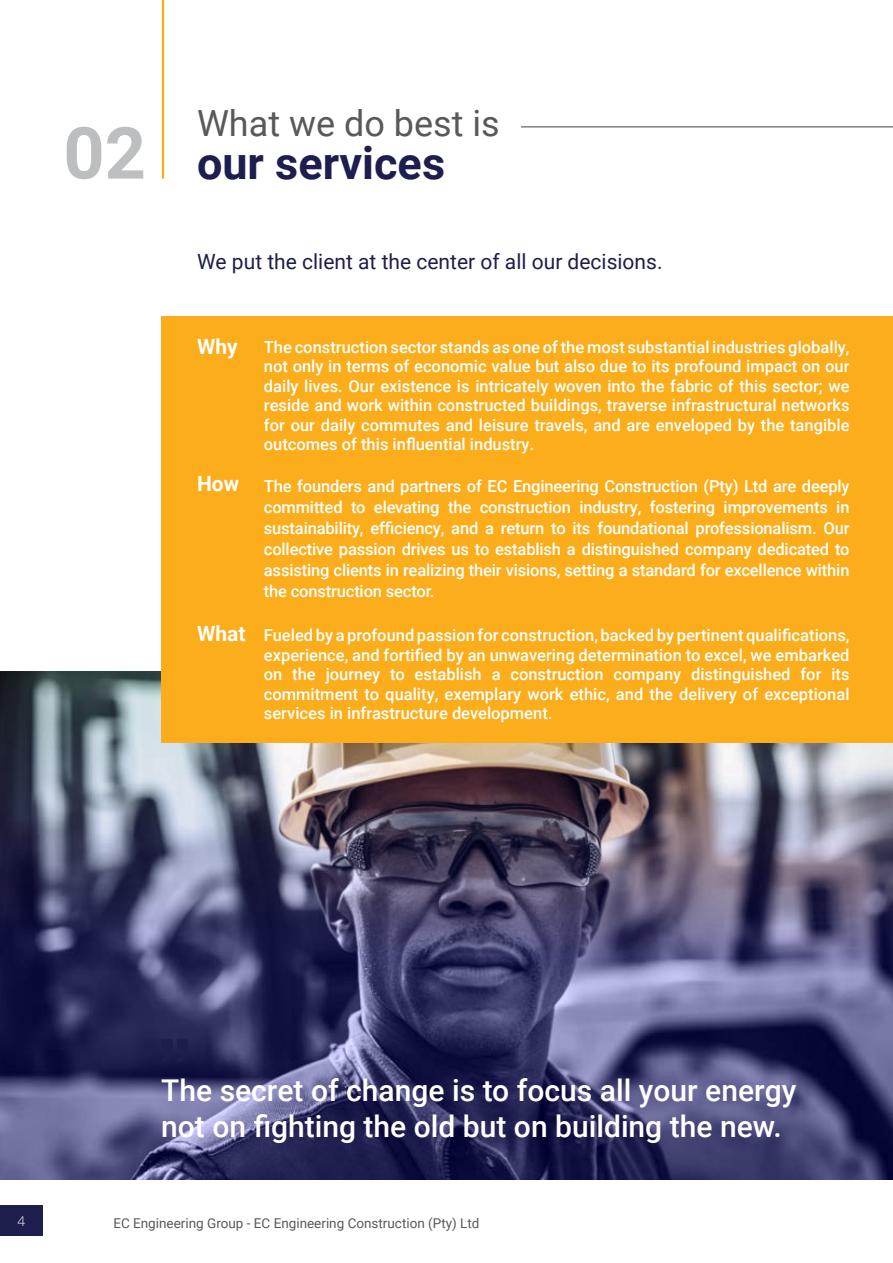
<style>
.page{position:relative;width:893px;height:1263px;background:#fff}
.page>*{position:absolute;margin:0;border:0;box-sizing:border-box;transform-origin:0 0}
.t1{font:700 45px "Roboto";color:#1d1e4d}
.t2{font:36px "Roboto";color:#58595b}
.t3{font:500 30px/36px "Roboto";color:#fff}
.t4{font:21px "Roboto";color:#1d1e4d}
.t5{font:500 16.5px/19.5px "Roboto";color:#fff;text-align:justify}
.t6{font:13.5px "Roboto";color:#58595b}
.t7{font:300 13.5px "Open Sans";color:#fff}
.s1{font-size:72px;color:#bcbec0}
.s2{font-weight:700;font-size:21px}
</style>
<div class="page">
<div style="left:0;top:1205px;width:43px;height:30px;background:#1d1e4d"></div>
<img style="left:0;top:672px;width:893px;height:507px">
<div style="left:162px;top:316px;width:731px;height:426px;background:#fbad1b"></div>
<hr style="left:162px;top:0;width:2px;height:179px;background:#fbad1b">
<svg style="left:161px;top:1039px;width:27px;height:24px"></svg>
<hr style="left:521px;top:126px;width:372px;height:2px;background:#808285">
<h2 class="t2" style="left:197px;top:98px;width:304px">What we do best is</h2>
<h1 class="t1" style="left:63px;top:131px;width:383px"><span class="s1">02</span> our services</h1>
<p class="t4" style="left:197px;top:246px;width:467px">We put the client at the center of all our decisions.</p>
<p class="t5" style="left:264px;top:337px;width:587px;text-indent:-67px"><span class="s2">Why</span> The construction sector stands as one of the most substantial industries globally, not only in terms of economic value but also due to its profound impact on our daily lives. Our existence is intricately woven into the fabric of this sector; we reside and work within constructed buildings, traverse infrastructural networks for our daily commutes and leisure travels, and are enveloped by the tangible outcomes of this influential industry.</p>
<p class="t5" style="left:264px;top:474px;width:587px;line-height:21px;text-indent:-67px"><span class="s2">How</span> The founders and partners of EC Engineering Construction (Pty) Ltd are deeply committed to elevating the construction industry, fostering improvements in sustainability, efficiency, and a return to its foundational professionalism. Our collective passion drives us to establish a distinguished company dedicated to assisting clients in realizing their visions, setting a standard for excellence within the construction sector.</p>
<p class="t5" style="left:264px;top:625px;width:587px;text-indent:-67px"><span class="s2">What</span> Fueled by a profound passion for construction, backed by pertinent qualifications, experience, and fortified by an unwavering determination to excel, we embarked on the journey to establish a construction company distinguished for its commitment to quality, exemplary work ethic, and the delivery of exceptional services in infrastructure development.</p>
<h3 class="t3" style="left:161px;top:1071px;width:637px">The secret of change is to focus all your energy not on fighting the old but on building the new.</h3>
<p class="t7" style="left:17px;top:1211px;width:9px">4</p>
<p class="t6" style="left:113px;top:1213px;width:368px">EC Engineering Group - EC Engineering Construction (Pty) Ltd</p>
</div>
